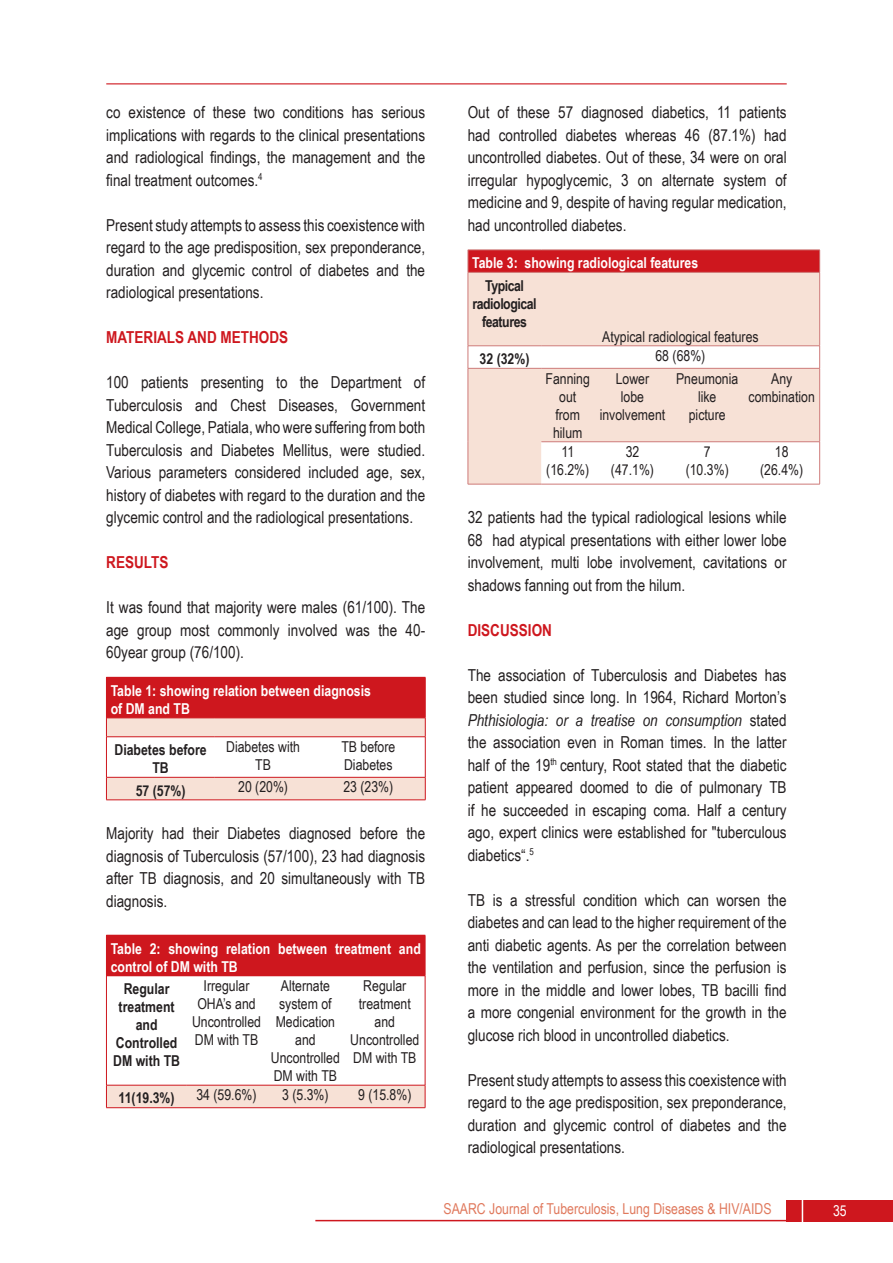
<style>
.page{position:relative;width:893px;height:1263px;background:#fff}
.page>*{position:absolute;margin:0;border:0;box-sizing:border-box;transform-origin:0 0}
.t1{font:16.5px/22.5px "Arial Narrow";color:#231f20;text-align:justify}
.t2{font:700 16.5px "Arial Narrow";color:#ce171e}
.t3{font:15px/18px "Arial Narrow";color:#231f20;text-align:center}
.t4{font:700 15px/18px "Arial Narrow";color:#fff}
.t5{font:700 15px/18px "Arial Narrow";color:#231f20;text-align:center}
.t6{font:15px "Arial Narrow";color:#e0795d}
.t7{font:700 15px/18px "Arial Narrow";letter-spacing:-.03em;color:#231f20;text-align:center}
.t8{font:15px "Arial Narrow";color:#fff}
.s1{font-style:italic}
</style>
<div class="page">
<div style="left:787px;top:1200px;width:106px;height:21px;background:#ce171e"></div>
<hr style="left:106px;top:83px;width:681px;height:1px;background:#ce171e">
<hr style="left:315px;top:1220px;width:578px;height:1px;background:#ce171e">
<hr style="left:802px;top:1191px;width:1px;height:53px;background:#fff">
<div style="left:106px;top:677px;width:319px;height:41px;background:#ce171e"></div>
<hr style="left:425px;top:678px;width:1px;height:40px;background:#ce171e">
<svg style="left:106px;top:718px;width:320px;height:82px"></svg>
<hr style="left:106px;top:800px;width:319px;height:1px;background:#ce171e">
<div style="left:106px;top:935px;width:319px;height:41px;background:#ce171e"></div>
<hr style="left:425px;top:935px;width:1px;height:41px;background:#ce171e">
<hr style="left:106px;top:976px;width:81px;height:1px;background:#ce171e">
<hr style="left:106px;top:976px;width:1px;height:109px;background:#ce171e">
<hr style="left:187px;top:976px;width:238px;height:1px;background:#ce171e">
<hr style="left:425px;top:976px;width:1px;height:109px;background:#ce171e">
<div style="left:106px;top:1085px;width:320px;height:23px;background:#f7e1d6"></div>
<hr style="left:106px;top:1107px;width:319px;height:1px;background:#ce171e">
<div style="left:468px;top:250px;width:352px;height:22px;background:#ce171e"></div>
<svg style="left:469px;top:273px;width:350px;height:211px;fill:#f7e1d6"></svg>
<hr style="left:468px;top:250px;width:73px;height:1px;background:#ce7a79">
<svg style="left:468px;top:250px;width:1px;height:22px"></svg>
<hr style="left:541px;top:250px;width:279px;height:1px;background:#ce7a79">
<svg style="left:819px;top:250px;width:1px;height:22px"></svg>
<hr style="left:468px;top:272px;width:73px;height:1px;background:#ce7a79">
<hr style="left:468px;top:273px;width:1px;height:73px;background:#ce7a79">
<hr style="left:541px;top:272px;width:279px;height:1px;background:#ce7a79">
<hr style="left:819px;top:273px;width:1px;height:73px;background:#ce7a79">
<hr style="left:468px;top:346px;width:73px;height:1px;background:#ce7a79">
<svg style="left:468px;top:346px;width:1px;height:22px"></svg>
<hr style="left:541px;top:346px;width:279px;height:1px;background:#ce7a79">
<svg style="left:819px;top:346px;width:1px;height:22px"></svg>
<hr style="left:468px;top:368px;width:73px;height:1px;background:#ce7a79">
<hr style="left:468px;top:369px;width:1px;height:73px;background:#ce7a79">
<hr style="left:468px;top:442px;width:1px;height:42px;background:#ce7a79">
<hr style="left:468px;top:484px;width:73px;height:1px;background:#ce7a79">
<hr style="left:541px;top:368px;width:279px;height:1px;background:#ce7a79">
<hr style="left:819px;top:369px;width:1px;height:73px;background:#ce7a79">
<hr style="left:541px;top:442px;width:279px;height:1px;background:#ce7a79">
<hr style="left:819px;top:442px;width:1px;height:42px;background:#ce7a79">
<hr style="left:541px;top:484px;width:279px;height:1px;background:#ce7a79">
<p class="t1" style="left:106px;top:101px;width:320px">co existence of these two conditions has serious implications with regards to the clinical presentations and radiological findings, the management and the final treatment outcomes.<sup>4</sup></p>
<p class="t1" style="left:106px;top:214px;width:320px">Present study attempts to assess this coexistence with regard to the age predisposition, sex preponderance, duration and glycemic control of diabetes and the radiological presentations.</p>
<p class="t2" style="left:106px;top:328px;width:183px">MATERIALS AND METHODS</p>
<p class="t1" style="left:106px;top:371px;width:320px">100 patients presenting to the Department of Tuberculosis and Chest Diseases, Government Medical College, Patiala, who were suffering from both Tuberculosis and Diabetes Mellitus, were studied.<br>Various parameters considered included age, sex, history of diabetes with regard to the duration and the glycemic control and the radiological presentations.</p>
<p class="t2" style="left:106px;top:553px;width:64px">RESULTS</p>
<p class="t1" style="left:106px;top:596px;width:320px">It was found that majority were males (61/100). The age group most commonly involved was the 40- 60year group (76/100).</p>
<p class="t4" style="left:111px;top:681px;width:262px">Table 1: showing relation between diagnosis of DM and TB</p>
<p class="t5" style="left:114px;top:741px;width:94px">Diabetes before<br>TB</p>
<p class="t3" style="left:226px;top:738px;width:75px">Diabetes with<br>TB</p>
<p class="t3" style="left:341px;top:738px;width:56px;text-align:left">TB before<br>Diabetes</p>
<p class="t5" style="left:136px;top:781px;width:51px">57 (57%)</p>
<p class="t3" style="left:238px;top:778px;width:51px">20 (20%)</p>
<p class="t3" style="left:343px;top:778px;width:51px">23 (23%)</p>
<p class="t1" style="left:106px;top:822px;width:320px">Majority had their Diabetes diagnosed before the diagnosis of Tuberculosis (57/100), 23 had diagnosis after TB diagnosis, and 20 simultaneously with TB diagnosis.</p>
<p class="t4" style="left:111px;top:939px;width:312px">Table 2: showing relation between treatment and control of DM with TB</p>
<p class="t5" style="left:113px;top:980px;width:68px">Regular treatment and<br>Controlled<br>DM with TB</p>
<p class="t3" style="left:192px;top:977px;width:71px">Irregular<br>OHA’s and<br>Uncontrolled<br>DM with TB</p>
<p class="t3" style="left:271px;top:977px;width:71px">Alternate system of<br>Medication and<br>Uncontrolled<br>DM with TB</p>
<p class="t3" style="left:350px;top:977px;width:71px">Regular treatment and<br>Uncontrolled<br>DM with TB</p>
<p class="t5" style="left:119px;top:1089px;width:58px">11(19.3%)</p>
<p class="t3" style="left:196px;top:1086px;width:62px">34 (59.6%)</p>
<p class="t3" style="left:282px;top:1086px;width:48px">3 (5.3%)</p>
<p class="t3" style="left:358px;top:1086px;width:55px">9 (15.8%)</p>
<p class="t1" style="left:468px;top:101px;width:320px">Out of these 57 diagnosed diabetics, 11 patients had controlled diabetes whereas 46 (87.1%) had uncontrolled diabetes. Out of these, 34 were on oral irregular hypoglycemic, 3 on alternate system of medicine and 9, despite of having regular medication, had uncontrolled diabetes.</p>
<p class="t4" style="left:472px;top:254px;width:228px">Table 3: showing radiological features</p>
<p class="t7" style="left:472px;top:276px;width:66px">Typical radiological features</p>
<p class="t3" style="left:602px;top:327px;width:158px">Atypical radiological features</p>
<p class="t5" style="left:480px;top:350px;width:51px">32 (32%)</p>
<p class="t3" style="left:655px;top:347px;width:51px">68 (68%)</p>
<p class="t3" style="left:545px;top:369px;width:46px">Fanning out from hilum</p>
<p class="t3" style="left:600px;top:369px;width:67px">Lower<br>lobe involvement</p>
<p class="t3" style="left:676px;top:369px;width:64px">Pneumonia like<br>picture</p>
<p class="t3" style="left:748px;top:369px;width:68px">Any combination</p>
<p class="t3" style="left:546px;top:443px;width:45px">11 (16.2%)</p>
<p class="t3" style="left:611px;top:443px;width:45px">32 (47.1%)</p>
<p class="t3" style="left:686px;top:443px;width:45px">7 (10.3%)</p>
<p class="t3" style="left:760px;top:443px;width:45px">18 (26.4%)</p>
<p class="t1" style="left:468px;top:506px;width:320px">32 patients had the typical radiological lesions while 68 had atypical presentations with either lower lobe involvement, multi lobe involvement, cavitations or shadows fanning out from the hilum.</p>
<p class="t2" style="left:468px;top:620px;width:86px">DISCUSSION</p>
<p class="t1" style="left:468px;top:664px;width:320px">The association of Tuberculosis and Diabetes has been studied since long. In 1964, Richard Morton’s <span class="s1">Phthisiologia: or a treatise on consumption</span> stated the association even in Roman times. In the latter half of the 19<sup>th</sup> century, Root stated that the diabetic patient appeared doomed to die of pulmonary TB if he succeeded in escaping coma. Half a century ago, expert clinics were established for "tuberculous diabetics“.<sup>5</sup></p>
<p class="t1" style="left:468px;top:889px;width:320px">TB is a stressful condition which can worsen the diabetes and can lead to the higher requirement of the anti diabetic agents. As per the correlation between the ventilation and perfusion, since the perfusion is more in the middle and lower lobes, TB bacilli find a more congenial environment for the growth in the glucose rich blood in uncontrolled diabetics.</p>
<p class="t1" style="left:468px;top:1069px;width:320px">Present study attempts to assess this coexistence with regard to the age predisposition, sex preponderance, duration and glycemic control of diabetes and the radiological presentations.</p>
<p class="t6" style="left:443px;top:1200px;width:330px">SAARC Journal of Tuberculosis, Lung Diseases &amp; HIV/AIDS</p>
<p class="t8" style="left:833px;top:1202px;width:15px">35</p>
</div>
